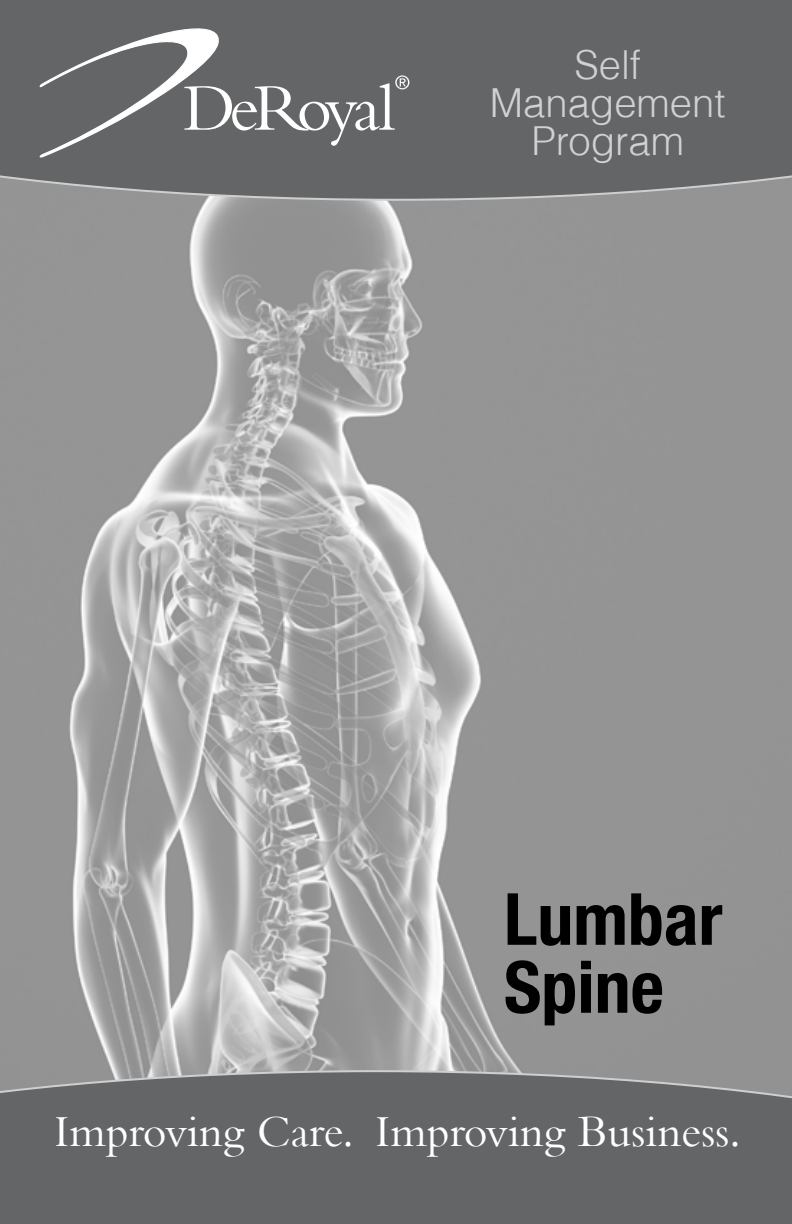
<style>
.page{position:relative;width:792px;height:1224px;background:#fff}
.page>*{position:absolute;margin:0;border:0;box-sizing:border-box;transform-origin:0 0}
.t1{font:700 condensed 72px/68px "Helvetica Neue LTCE";color:#000}
.t2{font:46px "Bembo";color:#fff}
.t3{font:300 40px/38px "Helv";color:#d0d1d2;text-align:center}
</style>
<div class="page">
<img style="left:0;top:201px;width:792px;height:869px">
<svg style="left:0;top:0;width:792px;height:201px;background:#68696b"></svg>
<div style="left:0;top:1070px;width:792px;height:154px;background:#646567"></div>
<svg style="left:40px;top:28px;width:369px;height:130px;background:#767678"></svg>
<p class="t3" style="left:490px;top:45px;width:237px">Self<br>Management<br>Program</p>
<h1 class="t1" style="left:504px;top:884px;width:220px">Lumbar<br>Spine</h1>
<p class="t2" style="left:54px;top:1103px;width:689px">Improving Care. Improving Business.</p>
</div>
